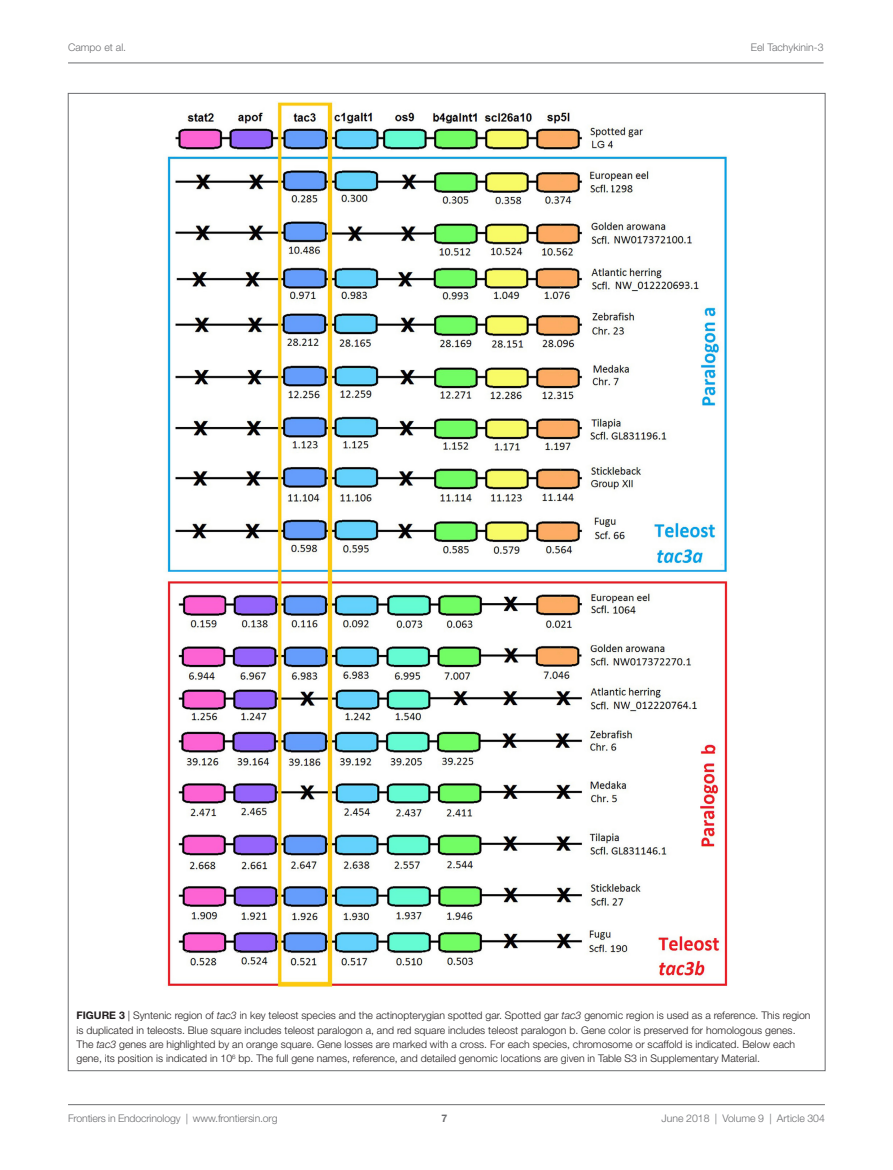
<style>
.page{position:relative;width:893px;height:1170px;background:#fff}
.page>*{position:absolute;margin:0;border:0;box-sizing:border-box;transform-origin:0 0}
.t1{font:300 10.5px/14.2px "Helvetica Neue LT Std";color:#231f20}
.t2{font:300 10.5px "Helvetica Neue LT Std";letter-spacing:-.015em;color:#6c6d70}
.t3{font:700 10.5px "Helvetica Neue LT Std";color:#6c6d70}
.s1{font-weight:700}
.s2{font-style:italic}
</style>
<div class="page">
<img style="left:167px;top:102px;width:561px;height:886px">
<hr style="left:68px;top:1104px;width:757px;height:1px;background:#6c6d70">
<hr style="left:68px;top:63px;width:756px;height:1px;background:#6c6d70">
<p class="t2" style="left:68px;top:41px;width:60px">Campo et al.</p>
<p class="t2" style="left:751px;top:41px;width:74px">Eel Tachykinin-3</p>
<p class="t1" style="left:77px;top:1008px;width:735px"><span class="s1">FIGURE 3</span> | Syntenic region of <span class="s2">tac3</span> in key teleost species and the actinopterygian spotted gar. Spotted gar <span class="s2">tac3</span> genomic region is used as a reference. This region is duplicated in teleosts. Blue square includes teleost paralogon a, and red square includes teleost paralogon b. Gene color is preserved for homologous genes.<br>The <span class="s2">tac3</span> genes are highlighted by an orange square. Gene losses are marked with a cross. For each species, chromosome or scaffold is indicated. Below each gene, its position is indicated in 10<sup>6</sup> bp. The full gene names, reference, and detailed genomic locations are given in Table S3 in Supplementary Material.</p>
<p class="t2" style="left:68px;top:1111px;width:211px">Frontiers in Endocrinology | www.frontiersin.org</p>
<p class="t2" style="left:662px;top:1111px;width:165px">June 2018 | Volume 9 | Article 304</p>
<p class="t3" style="left:441px;top:1111px;width:7px">7</p>
</div>
